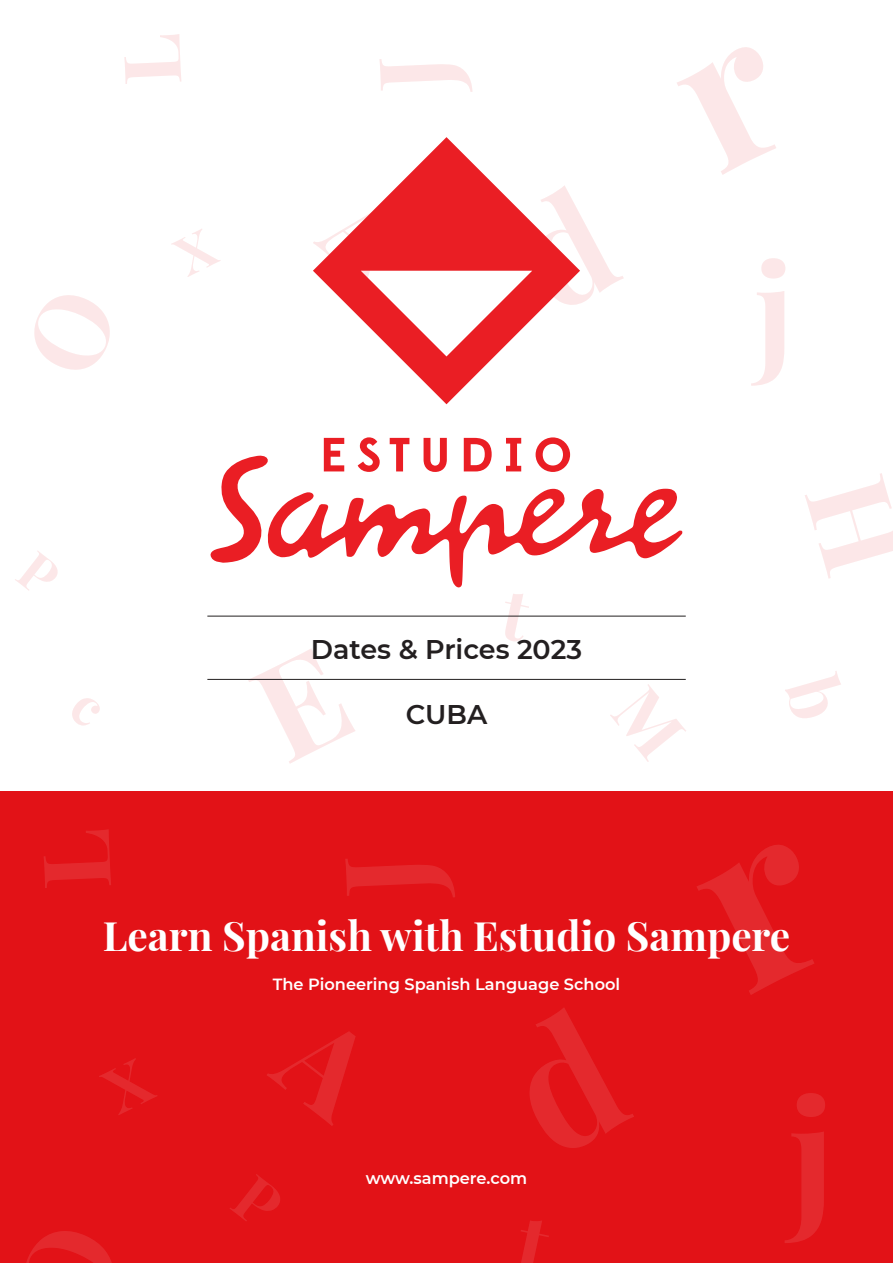
<style>
.page{position:relative;width:893px;height:1263px;background:#fff}
.page>*{position:absolute;margin:0;border:0;box-sizing:border-box;transform-origin:0 0}
.t1{font:700 40.5px "Playfair Display";color:#fff}
.t2{font:600 27px "Montserrat";color:#231f20}
.t3{font:600 16.2px "Montserrat";color:#fff}
</style>
<div class="page">
<div style="left:0;top:792px;width:893px;height:471px;background:#e21217"></div>
<svg style="left:44px;top:829px;width:67px;height:59px"></svg>
<svg style="left:99px;top:1058px;width:58px;height:57px"></svg>
<svg style="left:785px;top:1093px;width:40px;height:150px"></svg>
<svg style="left:697px;top:845px;width:117px;height:150px"></svg>
<svg style="left:345px;top:859px;width:110px;height:38px"></svg>
<svg style="left:521px;top:1221px;width:28px;height:42px"></svg>
<svg style="left:530px;top:1008px;width:104px;height:140px"></svg>
<svg style="left:267px;top:1031px;width:89px;height:95px"></svg>
<svg style="left:26px;top:1231px;width:86px;height:32px"></svg>
<svg style="left:230px;top:1174px;width:50px;height:47px"></svg>
<svg style="left:124px;top:34px;width:57px;height:50px"></svg>
<svg style="left:171px;top:229px;width:50px;height:48px"></svg>
<svg style="left:34px;top:295px;width:76px;height:75px"></svg>
<svg style="left:751px;top:258px;width:34px;height:128px"></svg>
<svg style="left:677px;top:47px;width:99px;height:128px"></svg>
<svg style="left:248px;top:649px;width:108px;height:115px"></svg>
<svg style="left:379px;top:59px;width:93px;height:33px"></svg>
<svg style="left:505px;top:594px;width:24px;height:48px"></svg>
<svg style="left:580px;top:215px;width:44px;height:88px"></svg>
<svg style="left:805px;top:473px;width:88px;height:105px"></svg>
<svg style="left:15px;top:551px;width:43px;height:40px"></svg>
<svg style="left:610px;top:684px;width:76px;height:78px"></svg>
<svg style="left:72px;top:698px;width:28px;height:28px"></svg>
<svg style="left:785px;top:671px;width:56px;height:47px"></svg>
<svg style="left:313px;top:137px;width:267px;height:267px"></svg>
<svg style="left:210px;top:437px;width:473px;height:150px"></svg>
<hr style="left:207px;top:616px;width:479px;height:1px;background:#231f20">
<hr style="left:207px;top:679px;width:479px;height:1px;background:#231f20">
<p class="t2" style="left:311px;top:630px;width:273px">Dates &amp; Prices 2023</p>
<p class="t2" style="left:406px;top:695px;width:83px">CUBA</p>
<p class="t1" style="left:103px;top:904px;width:689px">Learn Spanish with Estudio Sampere</p>
<p class="t3" style="left:273px;top:973px;width:349px">The Pioneering Spanish Language School</p>
<p class="t3" style="left:366px;top:1167px;width:163px">www.sampere.com</p>
</div>
